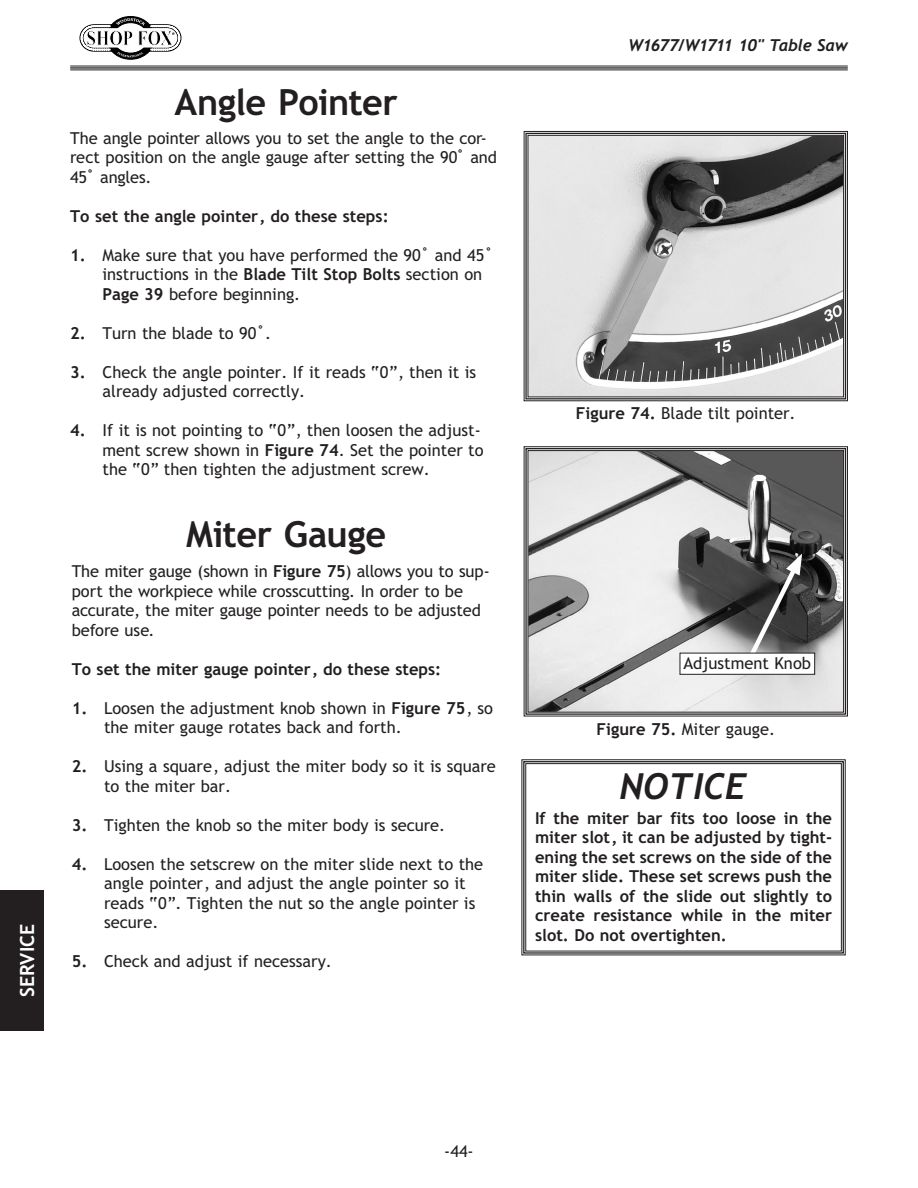
<style>
.page{position:relative;width:918px;height:1188px;background:#fff}
.page>*{position:absolute;margin:0;border:0;box-sizing:border-box;transform-origin:0 0}
.t1{font:36px "Trebuchet MS Bold";letter-spacing:-.015em;color:#231f20}
.t2{font:italic 36px "Trebuchet MS Bold";color:#231f20}
.t3{font:19.5px "Trebuchet MS Bold";letter-spacing:-.01em;color:#fff}
.t4{font:16.5px/19.5px "Trebuchet MS";color:#231f20}
.t5{font:16.5px/19.5px "Trebuchet MS Bold";color:#231f20;text-align:justify}
.t6{font:italic 16.5px "Trebuchet MS Bold";letter-spacing:-.055em;color:#231f20}
.s1{font-family:"Trebuchet MS Bold"}
</style>
<div class="page">
<svg style="left:79px;top:16px;width:103px;height:44px"></svg>
<hr style="left:70px;top:66px;width:778px;height:4px;background:#7a7778">
<hr style="left:70px;top:66px;width:778px;height:1px;background:#231f20">
<hr style="left:70px;top:67px;width:778px;height:2px;background:#231f20">
<hr style="left:70px;top:70px;width:778px;height:1px;background:#231f20">
<div style="left:0;top:890px;width:43px;height:141px;background:#231f20"></div>
<svg style="left:523px;top:131px;width:325px;height:270px;background:#b3b2b2"></svg>
<div style="left:525px;top:133px;width:321px;height:266px;border:1px solid #231f20"></div>
<div style="left:528px;top:135px;width:316px;height:262px;border:1px solid #231f20"></div>
<svg style="left:521px;top:759px;width:325px;height:197px"></svg>
<div style="left:523px;top:761px;width:321px;height:193px;border:1px solid #231f20"></div>
<div style="left:525px;top:763px;width:317px;height:188px;border:1px solid #231f20"></div>
<div style="left:529px;top:769px;width:308px;height:36px;background:#fff"></div>
<div style="left:534px;top:809px;width:300px;height:139px;background:#fff"></div>
<svg style="left:523px;top:446px;width:325px;height:271px;background:#b0b0b0"></svg>
<div style="left:525px;top:448px;width:321px;height:267px;border:1px solid #231f20"></div>
<div style="left:528px;top:450px;width:316px;height:262px;border:1px solid #231f20"></div>
<svg style="left:745px;top:554px;width:58px;height:99px;background:#555"></svg>
<div style="left:680px;top:653px;width:135px;height:21px;background:#fff"></div>
<div style="left:680px;top:653px;width:135px;height:22px;border:1px solid #231f20"></div>
<p class="t3" style="left:15px;top:997px;width:74px;rotate:-90deg">SERVICE</p>
<h1 class="t1" style="left:174px;top:79px;width:225px">Angle Pointer</h1>
<p class="t4" style="left:70px;top:128px;width:428px">The angle pointer allows you to set the angle to the cor&shy;rect position on the angle gauge after setting the 90˚ and<br>45˚ angles.</p>
<p class="t5" style="left:70px;top:206px;width:320px">To set the angle pointer, do these steps:</p>
<p class="t4" style="left:103px;top:245px;width:392px;text-indent:-32px"><span class="s1">1.</span> Make sure that you have performed the 90˚ and 45˚ instructions in the <span class="s1">Blade Tilt Stop Bolts</span> section on<br><span class="s1">Page 39</span> before beginning.</p>
<p class="t4" style="left:70px;top:323px;width:203px"><span class="s1">2.</span> Turn the blade to 90˚.</p>
<p class="t4" style="left:103px;top:362px;width:375px;text-indent:-32px"><span class="s1">3.</span> Check the angle pointer. If it reads “0”, then it is already adjusted correctly.</p>
<p class="t4" style="left:103px;top:421px;width:383px;text-indent:-32px"><span class="s1">4.</span> If it is not pointing to “0”, then loosen the adjust&shy;ment screw shown in <span class="s1">Figure 74</span>. Set the pointer to the “0” then tighten the adjustment screw.</p>
<h1 class="t1" style="left:186px;top:511px;width:201px">Miter Gauge</h1>
<p class="t4" style="left:72px;top:562px;width:420px">The miter gauge (shown in <span class="s1">Figure 75</span>) allows you to sup&shy;port the workpiece while crosscutting. In order to be accurate, the miter gauge pointer needs to be adjusted before use.</p>
<p class="t5" style="left:72px;top:659px;width:371px">To set the miter gauge pointer, do these steps:</p>
<p class="t4" style="left:104px;top:698px;width:390px;text-indent:-32px"><span class="s1">1.</span> Loosen the adjustment knob shown in <span class="s1">Figure 75</span>, so the miter gauge rotates back and forth.</p>
<p class="t4" style="left:104px;top:757px;width:393px;text-indent:-32px"><span class="s1">2.</span> Using a square, adjust the miter body so it is square to the miter bar.</p>
<p class="t4" style="left:72px;top:815px;width:375px"><span class="s1">3.</span> Tighten the knob so the miter body is secure.</p>
<p class="t4" style="left:104px;top:854px;width:381px;text-indent:-32px"><span class="s1">4.</span> Loosen the setscrew on the miter slide next to the angle pointer, and adjust the angle pointer so it reads “0”. Tighten the nut so the angle pointer is secure.</p>
<p class="t4" style="left:72px;top:952px;width:262px"><span class="s1">5.</span> Check and adjust if necessary.</p>
<p class="t6" style="left:628px;top:36px;width:221px">W1677/W1711 10" Table Saw</p>
<p class="t4" style="left:576px;top:404px;width:221px"><span class="s1">Figure 74.</span> Blade tilt pointer.</p>
<p class="t4" style="left:684px;top:653px;width:129px">Adjustment Knob</p>
<p class="t4" style="left:597px;top:719px;width:180px"><span class="s1">Figure 75.</span> Miter gauge.</p>
<h1 class="t2" style="left:620px;top:765px;width:129px">NOTICE</h1>
<p class="t5" style="left:535px;top:808px;width:299px">If the miter bar fits too loose in the miter slot, it can be adjusted by tight&shy;ening the set screws on the side of the miter slide. These set screws push the thin walls of the slide out slightly to create resistance while in the miter slot. Do not overtighten.</p>
<p class="t4" style="left:444px;top:1142px;width:31px">-44-</p>
</div>
